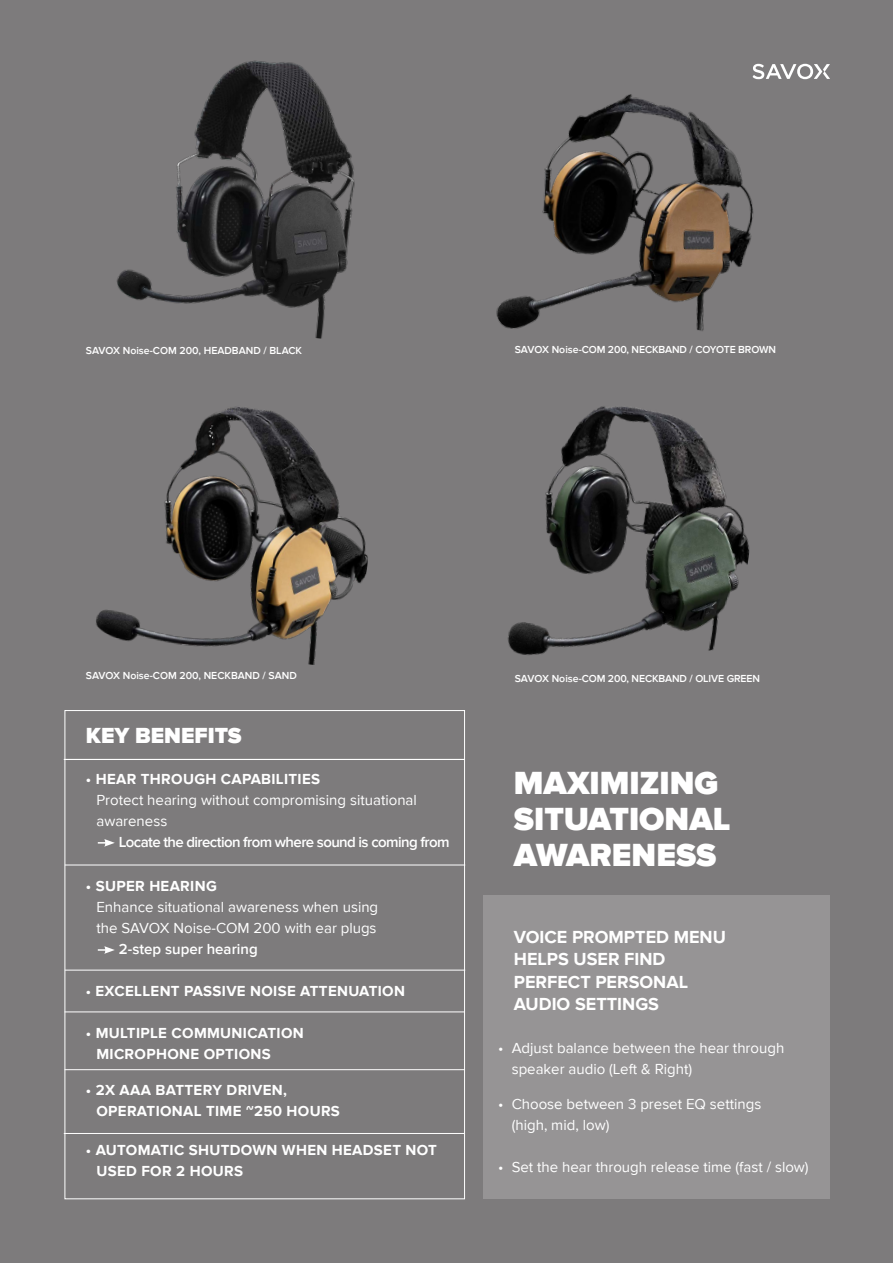
<style>
.page{position:relative;width:893px;height:1263px;background:#7d7b7c}
.page>*{position:absolute;margin:0;border:0;box-sizing:border-box;transform-origin:0 0}
.t1{font:900 33px/36px "Proxima Nova";color:#fff}
.t2{font:900 22.5px "Proxima Nova";color:#fff}
.t3{font:700 18px/22.5px "Proxima Nova";color:#fff}
.t4{font:15px/21px "Proxima Nova";color:#fff}
.t5{font:700 15px/21px "Proxima Nova";letter-spacing:.02em;color:#fff}
.t6{font:600 15px "Proxima Nova";letter-spacing:-.04em;color:#fff}
.t7{font:600 15px "Proxima Nova";color:#fff}
.t8{font:600 10.5px "Proxima Nova";letter-spacing:-.01em;color:#fff}
.s1{font-size:14.7px}
</style>
<div class="page">
<div style="left:484px;top:895px;width:346px;height:304px;background:#969495"></div>
<hr style="left:64px;top:759px;width:401px;height:1px;background:#fff">
<hr style="left:65px;top:865px;width:400px;height:1px;background:#fff">
<hr style="left:65px;top:970px;width:400px;height:1px;background:#fff">
<hr style="left:65px;top:1012px;width:400px;height:1px;background:#fff">
<hr style="left:65px;top:1069px;width:400px;height:1px;background:#fff">
<hr style="left:64px;top:1133px;width:400px;height:1px;background:#fff">
<img style="left:117px;top:60px;width:238px;height:279px">
<img style="left:507px;top:406px;width:243px;height:249px">
<svg style="left:98px;top:839px;width:17px;height:8px"></svg>
<svg style="left:98px;top:946px;width:17px;height:8px"></svg>
<hr style="left:0;top:0;width:1px;height:489px;background:#424041">
<svg style="left:753px;top:64px;width:77px;height:15px"></svg>
<img style="left:496px;top:94px;width:258px;height:237px">
<img style="left:96px;top:407px;width:272px;height:258px">
<p class="t8" style="left:86px;top:344px;width:218px">SAVOX Noise-COM 200, HEADBAND / BLACK</p>
<p class="t8" style="left:515px;top:344px;width:263px">SAVOX Noise-COM 200, NECKBAND / COYOTE BROWN</p>
<p class="t8" style="left:86px;top:670px;width:212px">SAVOX Noise-COM 200, NECKBAND / SAND</p>
<h2 class="t2" style="left:86px;top:722px;width:157px">KEY BENEFITS</h2>
<p class="t5" style="left:86px;top:769px;width:236px">• HEAR THROUGH CAPABILITIES</p>
<p class="t4" style="left:96px;top:790px;width:322px">Protect hearing without compromising situational awareness</p>
<p class="t6" style="left:119px;top:833px;width:332px">Locate the direction from where sound is coming from</p>
<p class="t5" style="left:86px;top:876px;width:132px">• SUPER HEARING</p>
<p class="t4" style="left:96px;top:897px;width:283px">Enhance situational awareness when using the SAVOX Noise-COM 200 with ear plugs</p>
<p class="t7" style="left:119px;top:940px;width:140px">2-step super hearing</p>
<p class="t5" style="left:86px;top:980px;width:321px"><span class="s1">•</span> EXCELLENT PASSIVE NOISE ATTENUATION</p>
<p class="t5" style="left:96px;top:1023px;width:209px;text-indent:-10px">• MULTIPLE COMMUNICATION<br>MICROPHONE OPTIONS</p>
<p class="t5" style="left:96px;top:1080px;width:245px;text-indent:-10px">• 2X AAA BATTERY DRIVEN,<br>OPERATIONAL TIME ~250 HOURS</p>
<p class="t5" style="left:96px;top:1140px;width:342px;text-indent:-10px">• AUTOMATIC SHUTDOWN WHEN HEADSET NOT<br>USED FOR 2 HOURS</p>
<p class="t8" style="left:515px;top:672px;width:247px">SAVOX Noise-COM 200, NECKBAND / OLIVE GREEN</p>
<h1 class="t1" style="left:514px;top:766px;width:218px">MAXIMIZING<br>SITUATIONAL<br>AWARENESS</h1>
<p class="t3" style="left:514px;top:926px;width:214px">VOICE PROMPTED MENU<br>HELPS USER FIND<br>PERFECT PERSONAL<br>AUDIO SETTINGS</p>
<p class="t4" style="left:512px;top:1038px;width:274px;text-indent:-14px">• Adjust balance between the hear through speaker audio (Left &amp; Right)</p>
<p class="t4" style="left:512px;top:1093px;width:251px;text-indent:-14px">• Choose between 3 preset EQ settings (high, mid, low)</p>
<p class="t4" style="left:498px;top:1156px;width:312px">• Set the hear through release time (fast / slow)</p>
</div>
